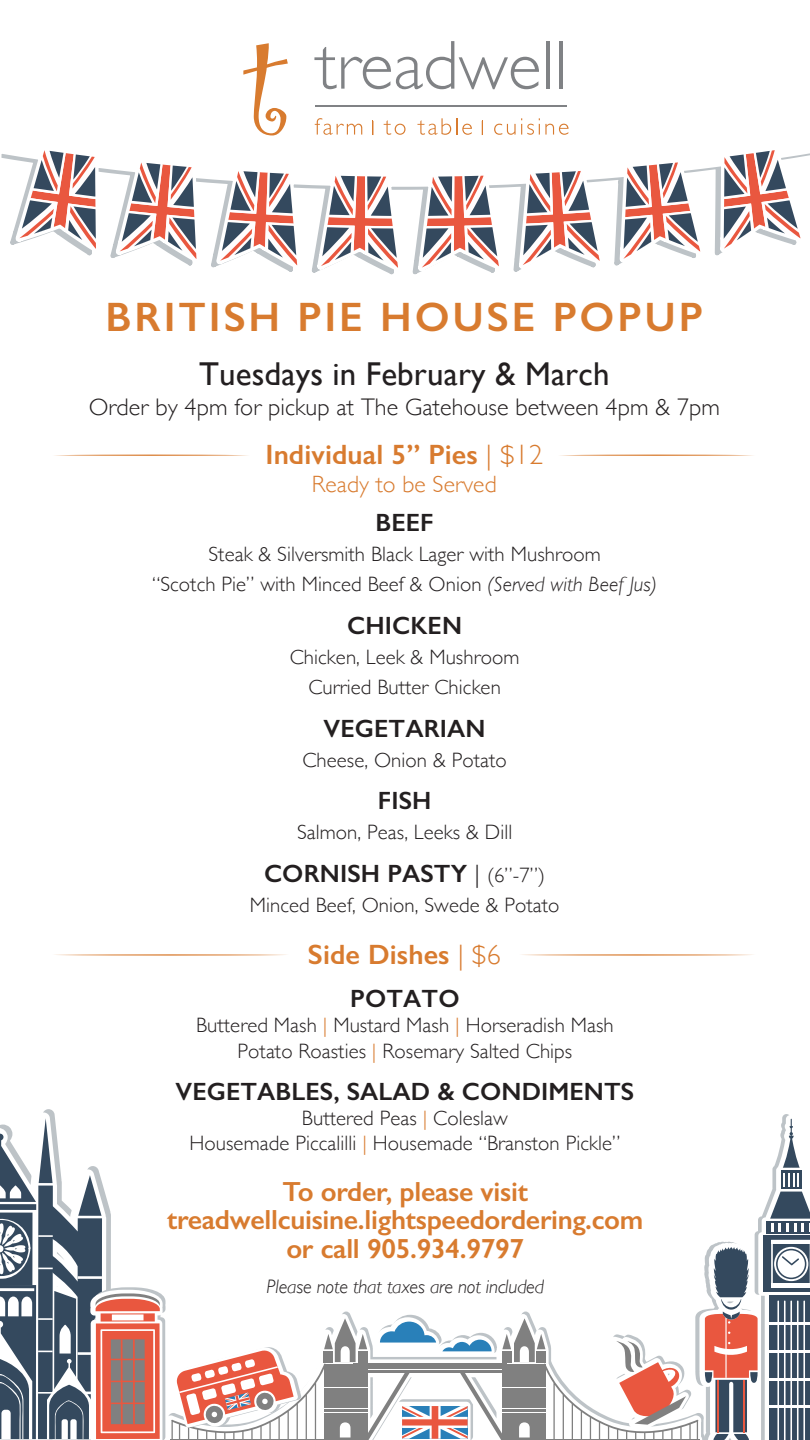
<style>
.page{position:relative;width:810px;height:1440px;background:#fff}
.page>*{position:absolute;margin:0;border:0;box-sizing:border-box;transform-origin:0 0}
.t1{font:600 41.25px "Gill Sans";letter-spacing:.07em;color:#d87b2f}
.t2{font:33px "Gill Sans";letter-spacing:.005em;color:#231f20}
.t3{font:600 28.05px "Gill Sans";letter-spacing:.005em;color:#d87b2f}
.t4{font:600 27.75px/28.6px "Gill Sans";letter-spacing:-.01em;color:#d87b2f;text-align:center}
.t5{font:600 25.05px "Gill Sans";letter-spacing:.005em;color:#231f20}
.t6{font:300 24px "Gill Sans";letter-spacing:.005em;color:#231f20}
.t7{font:300 23.55px "Gill Sans";letter-spacing:.005em;color:#d87b2f}
.t8{font:300 20.77px/30px "Gill Sans";letter-spacing:.005em;color:#231f20;text-align:center}
.t9{font:italic 300 19.5px "Gill Sans";letter-spacing:-.01em;color:#231f20}
.s1{font-weight:300}
.s2{font-style:italic}
.s3{font-weight:300;font-size:20.77px}
.s4{color:#d87b2f}
</style>
<div class="page">
<svg style="left:1px;top:89px;width:809px;height:94px"></svg>
<svg style="left:19px;top:150px;width:78px;height:100px"></svg>
<svg style="left:119px;top:162px;width:78px;height:98px"></svg>
<svg style="left:220px;top:171px;width:78px;height:95px"></svg>
<svg style="left:321px;top:176px;width:78px;height:93px"></svg>
<svg style="left:421px;top:176px;width:78px;height:93px"></svg>
<svg style="left:522px;top:171px;width:78px;height:95px"></svg>
<svg style="left:623px;top:162px;width:78px;height:97px"></svg>
<svg style="left:724px;top:150px;width:77px;height:99px"></svg>
<svg style="left:0;top:1109px;width:810px;height:331px"></svg>
<div style="left:111px;top:1339px;width:34px;height:85px;background:#808080"></div>
<hr style="left:121px;top:1339px;width:2px;height:85px;background:#e9573f">
<hr style="left:133px;top:1339px;width:2px;height:85px;background:#e9573f">
<hr style="left:111px;top:1359px;width:34px;height:1px;background:#e9573f">
<hr style="left:111px;top:1381px;width:34px;height:1px;background:#e9573f">
<hr style="left:111px;top:1403px;width:34px;height:1px;background:#e9573f">
<svg style="left:243px;top:43px;width:45px;height:92px"></svg>
<svg style="left:314px;top:41px;width:225px;height:48px"></svg>
<hr style="left:546px;top:41px;width:4px;height:48px;background:#808285">
<hr style="left:559px;top:41px;width:4px;height:48px;background:#808285">
<hr style="left:316px;top:105px;width:251px;height:2px;background:#808285">
<svg style="left:315px;top:118px;width:47px;height:17px"></svg>
<svg style="left:384px;top:120px;width:22px;height:15px"></svg>
<svg style="left:417px;top:118px;width:55px;height:17px"></svg>
<svg style="left:494px;top:118px;width:75px;height:17px"></svg>
<svg style="left:373px;top:121px;width:1px;height:14px"></svg>
<svg style="left:482px;top:121px;width:1px;height:14px"></svg>
<h1 class="t1" style="left:106px;top:292px;width:599px">BRITISH PIE HOUSE POPUP</h1>
<h2 class="t2" style="left:199px;top:355px;width:412px">Tuesdays in February &amp; March</h2>
<p class="t6" style="left:89px;top:389px;width:633px">Order by 4pm for pickup at The Gatehouse between 4pm &amp; 7pm</p>
<h3 class="t3" style="left:265px;top:438px;width:279px">Individual 5” Pies <span class="s1">| $12</span></h3>
<p class="t7" style="left:312px;top:466px;width:186px">Ready to be Served</p>
<p class="t5" style="left:376px;top:508px;width:60px">BEEF</p>
<p class="t8" style="left:152px;top:538px;width:507px">Steak &amp; Silversmith Black Lager with Mushroom<br>“Scotch Pie” with Minced Beef &amp; Onion <span class="s2">(Served with Beef Jus)</span></p>
<p class="t5" style="left:347px;top:610px;width:116px">CHICKEN</p>
<p class="t8" style="left:290px;top:641px;width:231px">Chicken, Leek &amp; Mushroom<br>Curried Butter Chicken</p>
<p class="t5" style="left:324px;top:713px;width:163px">VEGETARIAN</p>
<p class="t8" style="left:302px;top:744px;width:206px">Cheese, Onion &amp; Potato</p>
<p class="t5" style="left:378px;top:786px;width:55px">FISH</p>
<p class="t8" style="left:297px;top:817px;width:217px">Salmon, Peas, Leeks &amp; Dill</p>
<p class="t5" style="left:264px;top:858px;width:283px">CORNISH PASTY <span class="s1">|</span> <span class="s3">(6”-7”)</span></p>
<p class="t8" style="left:250px;top:889px;width:311px">Minced Beef, Onion, Swede &amp; Potato</p>
<h3 class="t3" style="left:308px;top:937px;width:194px">Side Dishes <span class="s1">| $6</span></h3>
<p class="t5" style="left:350px;top:983px;width:111px">POTATO</p>
<p class="t8" style="left:196px;top:1011px;width:419px;line-height:26.2px">Buttered Mash <span class="s4">|</span> Mustard Mash <span class="s4">|</span> Horseradish Mash<br>Potato Roasties <span class="s4">|</span> Rosemary Salted Chips</p>
<p class="t5" style="left:176px;top:1077px;width:460px">VEGETABLES, SALAD &amp; CONDIMENTS</p>
<p class="t8" style="left:190px;top:1105px;width:432px;line-height:24.8px">Buttered Peas <span class="s4">|</span> Coleslaw<br>Housemade Piccalilli <span class="s4">|</span> Housemade “Branston Pickle”</p>
<h3 class="t4" style="left:167px;top:1177px;width:478px">To order, please visit treadwellcuisine.lightspeedordering.com or call 905.934.9797</h3>
<p class="t9" style="left:266px;top:1275px;width:279px">Please note that taxes are not included</p>
</div>
